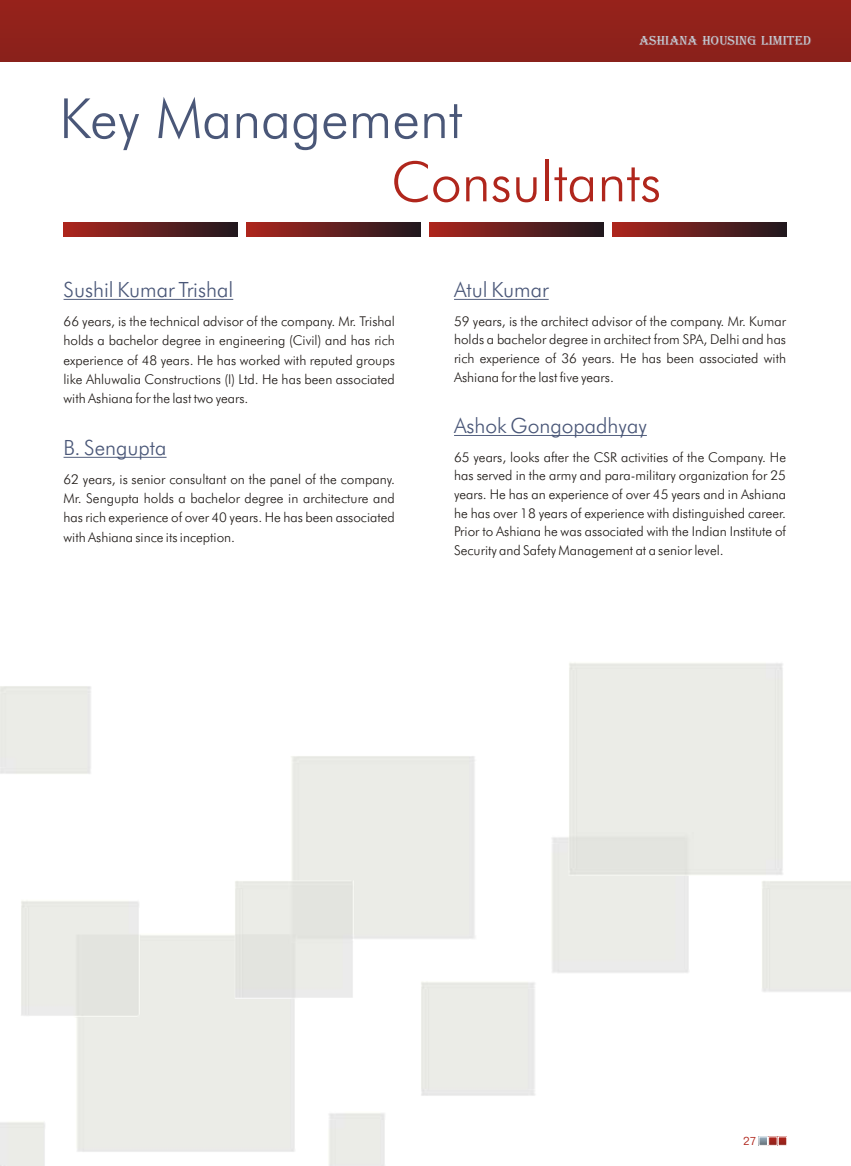
<style>
.page{position:relative;width:851px;height:1166px;background:#fff}
.page>*{position:absolute;margin:0;border:0;box-sizing:border-box;transform-origin:0 0}
.t1{font:300 55.35px/63.3px "Futura BT";color:#4a5778}
.t2{font:300 21px "Futura BT";color:#4a5778}
.t3{font:300 13.5px/18.6px "Futura BT";color:#1f1a17}
.t4{font:13.5px "Algerian D";color:#c4d1db}
.t5{font:300 12px "Folio BT";color:#b0261c}
.s1{color:#b0261c}
</style>
<div class="page">
<div style="left:0;top:0;width:851px;height:62px;background:#90221b"></div>
<div style="left:21px;top:901px;width:119px;height:117px;background:#ebebe7"></div>
<div style="left:235px;top:880px;width:119px;height:119px;background:#e6e7e3"></div>
<div style="left:568px;top:663px;width:215px;height:213px;background:#ebece7"></div>
<svg style="left:64px;top:223px;width:174px;height:13px;background:#651f1e"></svg>
<svg style="left:246px;top:223px;width:175px;height:13px;background:#661f1e"></svg>
<svg style="left:429px;top:223px;width:174px;height:13px;background:#661f1e"></svg>
<svg style="left:612px;top:223px;width:174px;height:13px;background:#661f1e"></svg>
<hr style="left:64px;top:299px;width:169px;height:1px;background:#4a5778">
<hr style="left:64px;top:457px;width:102px;height:1px;background:#4a5778">
<hr style="left:454px;top:299px;width:94px;height:1px;background:#4a5778">
<hr style="left:454px;top:435px;width:193px;height:1px;background:#4a5778">
<svg style="left:760px;top:1137px;width:26px;height:8px"></svg>
<div style="left:758px;top:1136px;width:9px;height:9px;border:1px solid #fff"></div>
<p class="t4" style="left:639px;top:33px;width:174px">ASHIANA HOUSING LIMITED</p>
<p class="t1" style="left:391px;top:92px;width:271px;text-indent:-332px">Key Management<br><span class="s1">Consultants</span></p>
<p class="t2" style="left:64px;top:281px;width:171px">Sushil Kumar Trishal</p>
<p class="t2" style="left:454px;top:281px;width:96px">Atul Kumar</p>
<p class="t3" style="left:64px;top:313px;width:333px">66 years, is the technical advisor of the company. Mr. Trishal</p>
<p class="t3" style="left:454px;top:313px;width:333px">59 years, is the architect advisor of the company. Mr. Kumar</p>
<p class="t3" style="left:64px;top:332px;width:333px">holds a bachelor degree in engineering (Civil) and has rich</p>
<p class="t3" style="left:454px;top:331px;width:333px">holds a bachelor degree in architect from SPA, Delhi and has</p>
<p class="t3" style="left:64px;top:352px;width:333px">experience of 48 years. He has worked with reputed groups</p>
<p class="t3" style="left:454px;top:350px;width:333px">rich experience of 36 years. He has been associated with<br>Ashiana for the last five years.</p>
<p class="t3" style="left:64px;top:371px;width:333px;line-height:19.4px">like Ahluwalia Constructions (I) Ltd. He has been associated with Ashiana for the last two years.</p>
<p class="t2" style="left:64px;top:439px;width:104px">B. Sengupta</p>
<p class="t2" style="left:454px;top:417px;width:194px">Ashok Gongopadhyay</p>
<p class="t3" style="left:454px;top:449px;width:333px">65 years, looks after the CSR activities of the Company. He</p>
<p class="t3" style="left:64px;top:471px;width:333px">62 years, is senior consultant on the panel of the company.</p>
<p class="t3" style="left:454px;top:467px;width:333px">has served in the army and para-military organization for 25</p>
<p class="t3" style="left:64px;top:490px;width:333px">Mr. Sengupta holds a bachelor degree in architecture and</p>
<p class="t3" style="left:454px;top:486px;width:333px">years. He has an experience of over 45 years and in Ashiana he has over 18 years of experience with distinguished career.</p>
<p class="t3" style="left:63px;top:510px;width:333px">has rich experience of over 40 years. He has been associated</p>
<p class="t3" style="left:454px;top:523px;width:333px">Prior to Ashiana he was associated with the Indian Institute of</p>
<p class="t3" style="left:63px;top:529px;width:173px">with Ashiana since its inception.</p>
<p class="t3" style="left:454px;top:542px;width:271px">Security and Safety Management at a senior level.</p>
<p class="t5" style="left:743px;top:1136px;width:15px">27</p>
</div>
